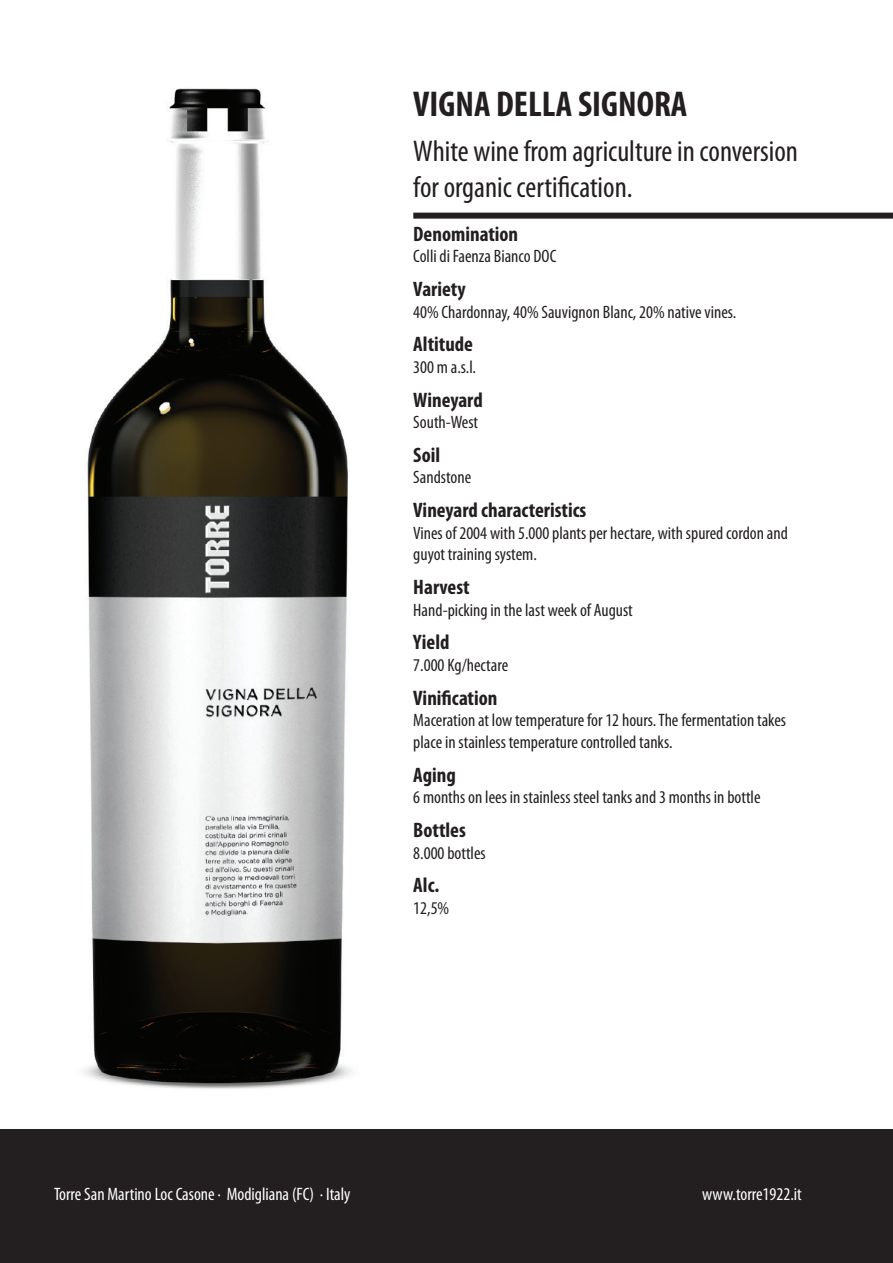
<style>
.page{position:relative;width:893px;height:1263px;background:#fff}
.page>*{position:absolute;margin:0;border:0;box-sizing:border-box;transform-origin:0 0}
.Nome_vino{font:700 condensed 36px "Myriad Pro";color:#231f20}
.tipologia{font:condensed 30px/36px "Myriad Pro";color:#231f20}
.Titoletto{font:700 condensed 21px "Myriad Pro";color:#231f20}
.t1{font:condensed 18px/21.6px "Myriad Pro";color:#231f20}
.t2{font:condensed 18px "Myriad Pro";color:#fff}
</style>
<div class="page">
<div style="left:0;top:1129px;width:893px;height:134px;background:#231f20"></div>
<img style="left:84px;top:88px;width:268px;height:1001px">
<div style="left:413px;top:213px;width:480px;height:6px;background:#231f20"></div>
<p class="Nome_vino" style="left:413px;top:82px;width:276px">VIGNA DELLA SIGNORA</p>
<p class="tipologia" style="left:413px;top:133px;width:386px">White wine from agriculture in conversion for organic certification.</p>
<p class="Titoletto" style="left:413px;top:221px;width:106px">Denomination</p>
<p class="t1" style="left:413px;top:245px;width:145px">Colli di Faenza Bianco DOC</p>
<p class="Titoletto" style="left:413px;top:276px;width:54px">Variety</p>
<p class="t1" style="left:413px;top:301px;width:325px">40% Chardonnay, 40% Sauvignon Blanc, 20% native vines.</p>
<p class="Titoletto" style="left:413px;top:331px;width:61px">Altitude</p>
<p class="t1" style="left:413px;top:356px;width:64px">300 m a.s.l.</p>
<p class="Titoletto" style="left:413px;top:386px;width:71px">Wineyard</p>
<p class="t1" style="left:413px;top:411px;width:66px">South-West</p>
<p class="Titoletto" style="left:413px;top:442px;width:28px">Soil</p>
<p class="t1" style="left:413px;top:466px;width:60px">Sandstone</p>
<p class="Titoletto" style="left:413px;top:497px;width:175px">Vineyard characteristics</p>
<p class="t1" style="left:413px;top:522px;width:376px">Vines of 2004 with 5.000 plants per hectare, with spured cordon and guyot training system.</p>
<p class="Titoletto" style="left:413px;top:574px;width:58px">Harvest</p>
<p class="t1" style="left:413px;top:599px;width:221px">Hand-picking in the last week of August</p>
<p class="Titoletto" style="left:413px;top:629px;width:38px">Yield</p>
<p class="t1" style="left:413px;top:654px;width:96px">7.000 Kg/hectare</p>
<p class="Titoletto" style="left:413px;top:685px;width:86px">Vinification</p>
<p class="t1" style="left:413px;top:709px;width:374px">Maceration at low temperature for 12 hours. The fermentation takes place in stainless temperature controlled tanks.</p>
<p class="Titoletto" style="left:413px;top:761px;width:44px">Aging</p>
<p class="t1" style="left:413px;top:786px;width:349px">6 months on lees in stainless steel tanks and 3 months in bottle</p>
<p class="Titoletto" style="left:413px;top:817px;width:54px">Bottles</p>
<p class="t1" style="left:413px;top:841px;width:74px">8.000 bottles</p>
<p class="Titoletto" style="left:413px;top:872px;width:28px">Alc.</p>
<p class="t1" style="left:413px;top:897px;width:37px">12,5%</p>
<p class="t2" style="left:54px;top:1183px;width:298px">Torre San Martino Loc Casone · Modigliana (FC) · Italy</p>
<p class="t2" style="left:702px;top:1183px;width:101px">www.torre1922.it</p>
</div>
